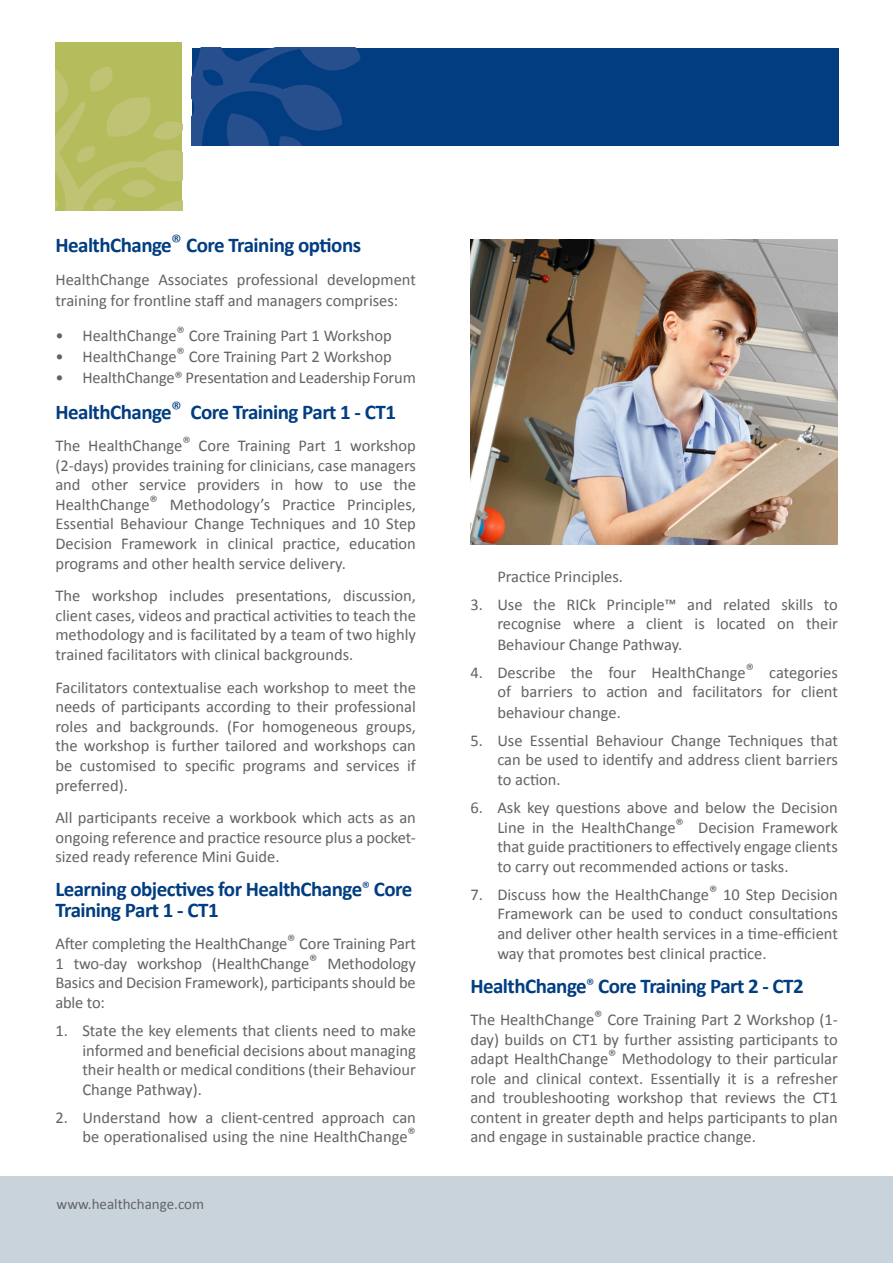
<style>
.page{position:relative;width:893px;height:1263px;background:#fff}
.page>*{position:absolute;margin:0;border:0;box-sizing:border-box;transform-origin:0 0}
.t1{font:700 21px/21px "Calibri";letter-spacing:-.025em;color:#013d80}
.t2{font:16.5px/19.8px "Calibri";color:#636366;text-align:justify}
.t3{font:15px "Calibri";color:#636366}
.s1{font-weight:400}
.s2{font-weight:400;font-size:16.5px}
</style>
<div class="page">
<div style="left:56px;top:43px;width:126px;height:168px;background:#b5bc5c"></div>
<svg style="left:56px;top:66px;width:126px;height:145px"></svg>
<img style="left:470px;top:239px;width:368px;height:305px">
<div style="left:0;top:1176px;width:893px;height:87px;background:#c8d3dc"></div>
<div style="left:192px;top:48px;width:646px;height:98px;background:#013d80"></div>
<svg style="left:192px;top:48px;width:169px;height:98px"></svg>
<p class="t1" style="left:55px;top:233px;width:307px">HealthChange<span class="s1">®</span> Core Training options</p>
<p class="t2" style="left:55px;top:269px;width:362px;line-height:21px">HealthChange Associates professional development training for frontline staff and managers comprises:</p>
<p class="t2" style="left:55px;top:325px;width:338px">• HealthChange® Core Training Part 1 Workshop</p>
<p class="t2" style="left:55px;top:346px;width:338px">• HealthChange® Core Training Part 2 Workshop</p>
<p class="t2" style="left:55px;top:367px;width:362px">• HealthChange® Presentation and Leadership Forum</p>
<p class="t1" style="left:55px;top:401px;width:342px">HealthChange<span class="s1">®</span> Core Training Part 1 - CT1</p>
<p class="t2" style="left:55px;top:435px;width:362px">The HealthChange® Core Training Part 1 workshop (2-days) provides training for clinicians, case managers and other service providers in how to use the HealthChange® Methodology’s Practice Principles, Essential Behaviour Change Techniques and 10 Step Decision Framework in clinical practice, education programs and other health service delivery.</p>
<p class="t2" style="left:55px;top:585px;width:362px">The workshop includes presentations, discussion, client cases, videos and practical activities to teach the methodology and is facilitated by a team of two highly trained facilitators with clinical backgrounds.</p>
<p class="t2" style="left:55px;top:677px;width:362px">Facilitators contextualise each workshop to meet the needs of participants according to their professional roles and backgrounds. (For homogeneous groups, the workshop is further tailored and workshops can be customised to specific programs and services if preferred).</p>
<p class="t2" style="left:55px;top:807px;width:362px">All participants receive a workbook which acts as an ongoing reference and practice resource plus a pocket&shy;sized ready reference Mini Guide.</p>
<p class="t1" style="left:55px;top:878px;width:358px">Learning objectives for HealthChange<span class="s2">®</span> Core<br>Training Part 1 - CT1</p>
<p class="t2" style="left:55px;top:933px;width:362px">After completing the HealthChange® Core Training Part 1 two-day workshop (HealthChange® Methodology Basics and Decision Framework), participants should be able to:</p>
<p class="t2" style="left:82px;top:1021px;width:335px;text-indent:-27px">1. State the key elements that clients need to make informed and beneficial decisions about managing their health or medical conditions (their Behaviour Change Pathway).</p>
<p class="t2" style="left:55px;top:1107px;width:362px;text-align:right">2. Understand how a client-centred approach can be operationalised using the nine HealthChange®</p>
<p class="t3" style="left:57px;top:1193px;width:149px">www.healthchange.com</p>
<p class="t2" style="left:497px;top:566px;width:127px">Practice Principles.</p>
<p class="t2" style="left:497px;top:594px;width:342px;text-indent:-27px">3. Use the RICk Principle™ and related skills to recognise where a client is located on their Behaviour Change Pathway.</p>
<p class="t2" style="left:497px;top:662px;width:342px;text-indent:-27px">4. Describe the four HealthChange® categories of barriers to action and facilitators for client behaviour change.</p>
<p class="t2" style="left:497px;top:730px;width:342px;text-indent:-27px">5. Use Essential Behaviour Change Techniques that can be used to identify and address client barriers to action.</p>
<p class="t2" style="left:497px;top:797px;width:342px;text-indent:-27px">6. Ask key questions above and below the Decision Line in the HealthChange® Decision Framework that guide practitioners to effectively engage clients to carry out recommended actions or tasks.</p>
<p class="t2" style="left:497px;top:884px;width:342px;text-indent:-27px">7. Discuss how the HealthChange® 10 Step Decision Framework can be used to conduct consultations and deliver other health services in a time-efficient way that promotes best clinical practice.</p>
<p class="t1" style="left:470px;top:974px;width:335px">HealthChange<span class="s2">®</span> Core Training Part 2 - CT2</p>
<p class="t2" style="left:470px;top:1009px;width:369px">The HealthChange® Core Training Part 2 Workshop (1‐ day) builds on CT1 by further assisting participants to adapt HealthChange® Methodology to their particular role and clinical context. Essentially it is a refresher and troubleshooting workshop that reviews the CT1 content in greater depth and helps participants to plan and engage in sustainable practice change.</p>
</div>
